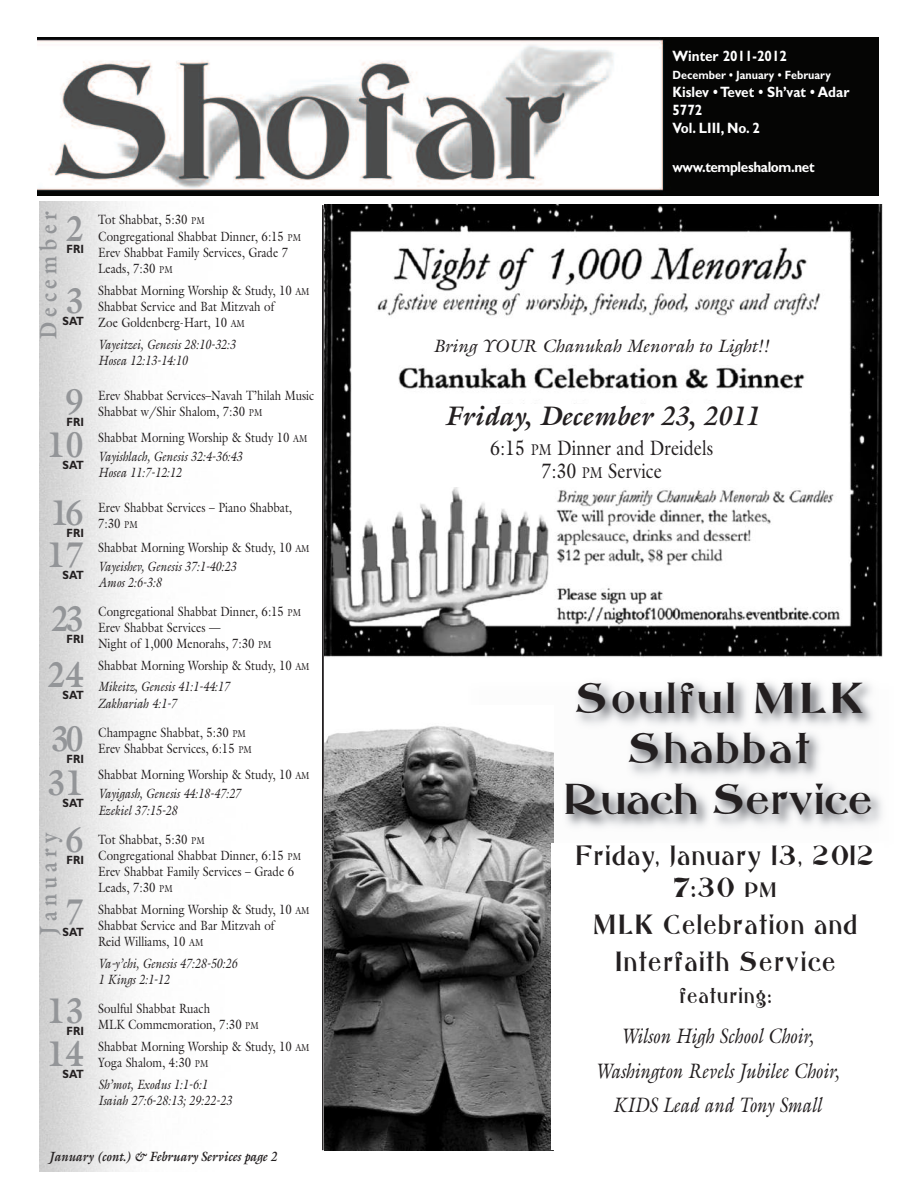
<style>
.page{position:relative;width:918px;height:1188px;background:#fff}
.page>*{position:absolute;margin:0;border:0;box-sizing:border-box;transform-origin:0 0}
.t1{font:42px/50.4px "Abbess";letter-spacing:.075em;color:#231f20;text-align:center}
.t2{font:700 36px "Galliard";color:#939598;scale:.85 1}
.t3{font:27px/32.4px "Abbess";letter-spacing:.075em;color:#231f20;text-align:center;scale:.85 1}
.t4{font:italic 700 27px "Galliard";color:#231f20}
.t5{font:700 24px "Galliard";letter-spacing:.24em;color:#939598;scale:.85 1}
.t6{font:italic 21px/34.5px "Galliard";color:#231f20;text-align:center;scale:.85 1}
.t7{font:21px/23.4px "Galliard";color:#231f20;text-align:center;scale:.85 1}
.t8{font:21px "Abbess";letter-spacing:.075em;color:#231f20;scale:.85 1}
.t9{font:italic 18px "Galliard";color:#231f20}
.t10{font:700 15px/18px "Gill Sans";color:#fff;scale:.9 1}
.t11{font:700 15px "Gill Sans";letter-spacing:-.03em;color:#fff;scale:.9 1}
.t12{font:13.5px/16.2px "Galliard";color:#231f20;scale:.85 1}
.t13{font:italic 13.5px/16.2px "Galliard";color:#231f20;scale:.85 1}
.t14{font:italic 700 13.5px "Galliard";letter-spacing:-.01em;color:#231f20;scale:.9 1}
.t15{font:700 12px "Gill Sans";color:#231f20;scale:.9 1}
.t16{font:700 12px "Gill Sans";color:#fff;scale:.9 1}
.s1{font-size:10.2px}
.s2{font-style:italic}
.s3{font-size:15.75px}
.s4{font-size:20.25px}
</style>
<div class="page">
<img style="left:38px;top:38px;width:840px;height:158px">
<hr style="left:322px;top:205px;width:2px;height:584px;background:#231f20">
<hr style="left:322px;top:209px;width:2px;height:941px;background:#231f20">
<img style="left:325px;top:204px;width:558px;height:453px">
<img style="left:565px;top:682px;width:317px;height:146px">
<img style="left:325px;top:726px;width:229px;height:424px">
<div style="left:551px;top:844px;width:332px;height:306px;background:#fff"></div>
<div style="left:358px;top:319px;width:486px;height:43px;background:#fff"></div>
<div style="left:358px;top:404px;width:487px;height:82px;background:#fff"></div>
<h3 class="t5" style="left:34px;top:339px;width:151px;rotate:-90deg">December</h3>
<h2 class="t2" style="left:66px;top:208px;width:23px">2</h2>
<p class="t15" style="left:67px;top:244px;width:21px">FRI</p>
<h2 class="t2" style="left:66px;top:280px;width:23px">3</h2>
<p class="t15" style="left:63px;top:316px;width:25px">SAT</p>
<h2 class="t2" style="left:66px;top:380px;width:23px">9</h2>
<p class="t15" style="left:67px;top:417px;width:21px">FRI</p>
<h2 class="t2" style="left:47px;top:424px;width:45px">10</h2>
<p class="t15" style="left:63px;top:460px;width:25px">SAT</p>
<h2 class="t2" style="left:51px;top:491px;width:40px">16</h2>
<p class="t15" style="left:67px;top:528px;width:21px">FRI</p>
<h2 class="t2" style="left:47px;top:533px;width:45px">17</h2>
<p class="t15" style="left:63px;top:570px;width:25px">SAT</p>
<h2 class="t2" style="left:51px;top:598px;width:40px">23</h2>
<p class="t15" style="left:67px;top:634px;width:21px">FRI</p>
<h2 class="t2" style="left:47px;top:653px;width:45px">24</h2>
<p class="t15" style="left:63px;top:690px;width:25px">SAT</p>
<h2 class="t2" style="left:51px;top:718px;width:40px">30</h2>
<p class="t15" style="left:67px;top:754px;width:21px">FRI</p>
<h2 class="t2" style="left:47px;top:761px;width:45px">31</h2>
<p class="t15" style="left:63px;top:798px;width:25px">SAT</p>
<h2 class="t2" style="left:66px;top:818px;width:23px">6</h2>
<p class="t15" style="left:67px;top:855px;width:21px">FRI</p>
<h2 class="t2" style="left:66px;top:890px;width:23px">7</h2>
<p class="t15" style="left:63px;top:927px;width:25px">SAT</p>
<h3 class="t5" style="left:34px;top:935px;width:122px;rotate:-90deg">January</h3>
<h2 class="t2" style="left:47px;top:989px;width:45px">13</h2>
<p class="t15" style="left:67px;top:1026px;width:21px">FRI</p>
<h2 class="t2" style="left:47px;top:1033px;width:45px">14</h2>
<p class="t15" style="left:63px;top:1069px;width:25px">SAT</p>
<p class="t12" style="left:98px;top:212px;width:240px">Tot Shabbat, 5:30 <span class="s1">PM<br></span>Congregational Shabbat Dinner, 6:15 <span class="s1">PM<br></span>Erev Shabbat Family Services, Grade 7<br>Leads, 7:30 <span class="s1">PM</span></p>
<p class="t12" style="left:98px;top:282px;width:250px">Shabbat Morning Worship &amp; Study, 10 <span class="s1">AM<br></span>Shabbat Service and Bat Mitzvah of<br>Zoe Goldenberg-Hart, 10 <span class="s1">AM</span></p>
<p class="t13" style="left:98px;top:336px;width:163px">Vayeitzei, Genesis 28:10-32:3<br>Hosea 12:13-14:10</p>
<p class="t12" style="left:98px;top:387px;width:256px">Erev Shabbat Services–Navah T’hilah Music<br>Shabbat w/Shir Shalom, 7:30 <span class="s1">PM</span></p>
<p class="t12" style="left:98px;top:428px;width:248px;line-height:18.5px">Shabbat Morning Worship &amp; Study 10 <span class="s1">AM<br></span><span class="s2">Vayishlach, Genesis 32:4-36:43</span></p>
<p class="t13" style="left:98px;top:464px;width:100px">Hosea 11:7-12:12</p>
<p class="t12" style="left:98px;top:499px;width:230px">Erev Shabbat Services – Piano Shabbat,<br>7:30 <span class="s1">PM</span></p>
<p class="t12" style="left:98px;top:538px;width:250px;line-height:18.5px">Shabbat Morning Worship &amp; Study, 10 <span class="s1">AM<br></span><span class="s2">Vayeishev, Genesis 37:1-40:23</span></p>
<p class="t12" style="left:98px;top:568px;width:240px;line-height:29px"><span class="s2">Amos 2:6-3:8<br></span>Congregational Shabbat Dinner, 6:15 <span class="s1">PM</span></p>
<p class="t12" style="left:98px;top:619px;width:205px">Erev Shabbat Services —<br>Night of 1,000 Menorahs, 7:30 <span class="s1">PM</span></p>
<p class="t12" style="left:98px;top:654px;width:250px;line-height:21.6px">Shabbat Morning Worship &amp; Study, 10 <span class="s1">AM<br></span><span class="s2">Mikeitz, Genesis 41:1-44:17</span></p>
<p class="t12" style="left:98px;top:688px;width:175px;line-height:29px"><span class="s2">Zakhariah 4:1-7<br></span>Champagne Shabbat, 5:30 <span class="s1">PM</span></p>
<p class="t12" style="left:98px;top:735px;width:250px;line-height:26.4px">Erev Shabbat Services, 6:15 <span class="s1">PM<br></span>Shabbat Morning Worship &amp; Study, 10 <span class="s1">AM</span></p>
<p class="t13" style="left:98px;top:784px;width:169px;line-height:17.2px">Vayigash, Genesis 44:18-47:27<br>Ezekiel 37:15-28</p>
<p class="t12" style="left:98px;top:831px;width:240px">Tot Shabbat, 5:30 <span class="s1">PM<br></span>Congregational Shabbat Dinner, 6:15 <span class="s1">PM<br></span>Erev Shabbat Family Services – Grade 6<br>Leads, 7:30 <span class="s1">PM</span></p>
<p class="t12" style="left:98px;top:901px;width:250px">Shabbat Morning Worship &amp; Study, 10 <span class="s1">AM<br></span>Shabbat Service and Bar Mitzvah of<br>Reid Williams, 10 <span class="s1">AM</span></p>
<p class="t13" style="left:98px;top:955px;width:165px">Va-y’chi, Genesis 47:28-50:26<br>1 Kings 2:1-12</p>
<p class="t12" style="left:98px;top:1000px;width:190px">Soulful Shabbat Ruach<br>MLK Commemoration, 7:30 <span class="s1">PM</span></p>
<p class="t12" style="left:98px;top:1038px;width:250px">Shabbat Morning Worship &amp; Study, 10 <span class="s1">AM<br></span>Yoga Shalom, 4:30 <span class="s1">PM</span></p>
<p class="t13" style="left:98px;top:1076px;width:158px">Sh’mot, Exodus 1:1-6:1<br>Isaiah 27:6-28:13; 29:22-23</p>
<p class="t14" style="left:49px;top:1149px;width:255px">January (cont.) &amp; February Services page 2</p>
<p class="t10" style="left:672px;top:48px;width:129px">Winter 2011-2012</p>
<p class="t16" style="left:672px;top:70px;width:178px">December • January • February</p>
<p class="t10" style="left:672px;top:84px;width:198px">Kislev • Tevet • Sh’vat • Adar<br>5772<br>Vol. LIII, No. 2</p>
<p class="t11" style="left:672px;top:161px;width:159px">www.templeshalom.net</p>
<h3 class="t9" style="left:433px;top:336px;width:337px">Bring YOUR Chanukah Menorah to Light!!</h3>
<h3 class="t4" style="left:444px;top:400px;width:316px">Friday, December 23, 2011</h3>
<h3 class="t7" style="left:490px;top:436px;width:264px">6:15 <span class="s3">PM</span> Dinner and Dreidels<br>7:30 <span class="s3">PM</span> Service</h3>
<h1 class="t1" style="left:564px;top:673px;width:310px">Soulful MLK<br>Shabbat<br>Ruach Service</h1>
<h3 class="t3" style="left:577px;top:839px;width:352px">Friday, January 13, 2012<br>7:30 <span class="s4">PM</span></h3>
<h3 class="t3" style="left:594px;top:906px;width:311px;line-height:36.9px">MLK Celebration and<br>Interfaith Service</h3>
<h3 class="t8" style="left:680px;top:984px;width:109px">featuring:</h3>
<h3 class="t6" style="left:595px;top:1019px;width:289px">Wilson High School Choir,<br>Washington Revels Jubilee Choir,<br>KIDS Lead and Tony Small</h3>
</div>
